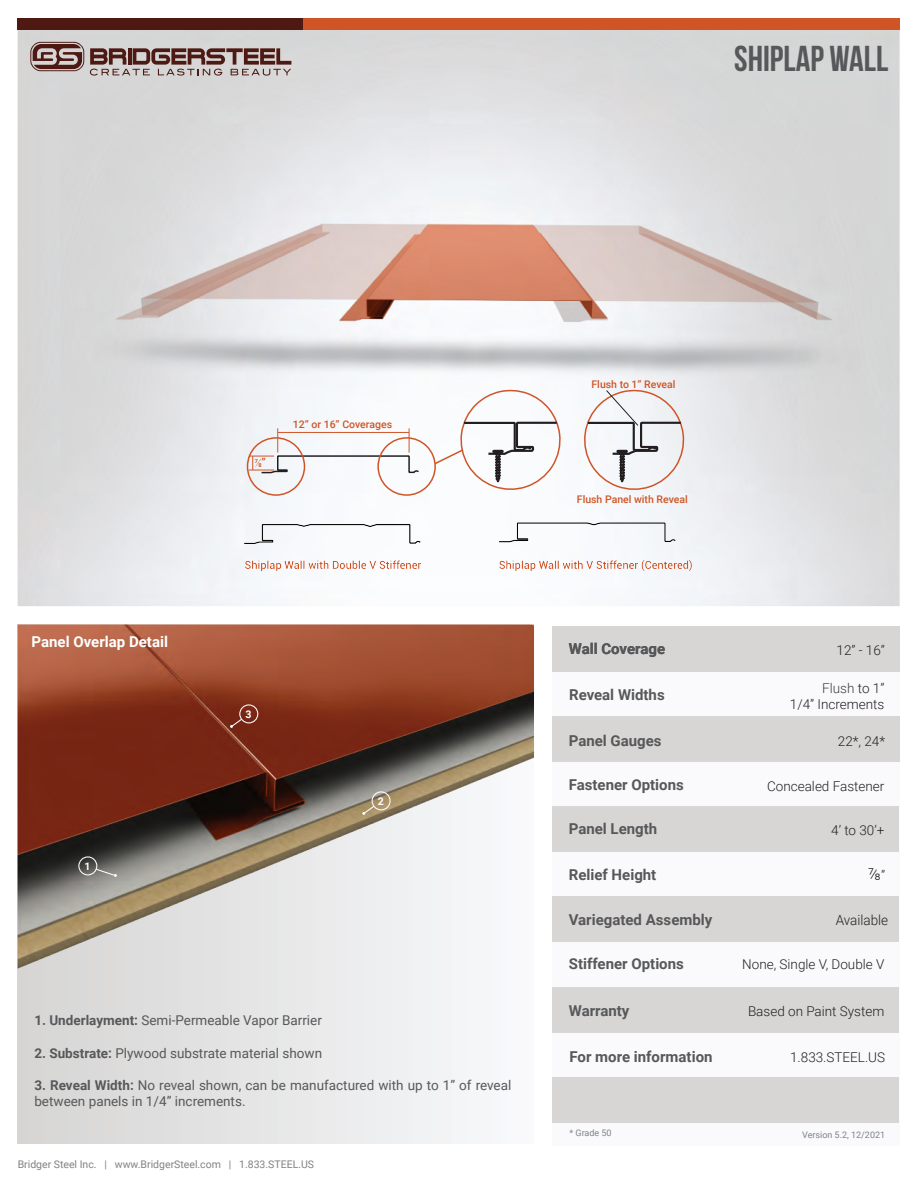
<style>
.page{position:relative;width:918px;height:1188px;background:#fff}
.page>*{position:absolute;margin:0;border:0;box-sizing:border-box;transform-origin:0 0}
.t1{font:36px "Bebas Neue";color:#57585a}
.t2{font:300 16.5px "Roboto";color:#231f20}
.t3{font:700 15px "Roboto";color:#57585a}
.t4{font:700 15px "Roboto";color:#fff}
.t5{font:300 13.95px "Roboto";color:#231f20;scale:.96 1}
.t6{font:13.5px/16.2px "Roboto";color:#57585a}
.t7{font:300 13.5px/16.2px "Roboto";color:#231f20;text-align:right}
.t8{font:10.5px "Roboto";color:#808285}
.t9{font:500 10.5px "Roboto";color:#cf5527}
.t10{font:700 10.5px "Roboto";color:#fff}
.t11{font:9px "Roboto";color:#808285}
.t12{font:700 5.4px "Roboto";color:#cf5527}
.s1{font-weight:500;font-size:10.95px}
.s2{font-weight:700}
.s3{color:#3e3e3f}
.s4{font-size:13.5px}
</style>
<div class="page">
<img style="left:17px;top:18px;width:883px;height:744px">
<div style="left:18px;top:624px;width:516px;height:520px;background:linear-gradient(to right,#d6d4d3,#f9fafc)"></div>
<div style="left:18px;top:19px;width:317px;height:11px;background:#4e1912"></div>
<div style="left:303px;top:19px;width:596px;height:11px;background:#cf5527"></div>
<svg style="left:30px;top:42px;width:54px;height:29px;background:#8d716e"></svg>
<svg style="left:90px;top:48px;width:201px;height:28px;background:#9c8582"></svg>
<img style="left:17px;top:516px;width:625px;height:615px">
<div style="left:372px;top:791px;width:19px;height:19px;border:1px solid #fff;border-radius:50%"></div>
<svg style="left:362px;top:805px;width:13px;height:10px"></svg>
<div style="left:78px;top:856px;width:19px;height:19px;border:1px solid #fff;border-radius:50%"></div>
<svg style="left:95px;top:868px;width:22px;height:9px"></svg>
<div style="left:552px;top:626px;width:347px;height:520px;background:#fafafd"></div>
<div style="left:552px;top:626px;width:347px;height:45px;background:#d7d6d5"></div>
<div style="left:552px;top:716px;width:347px;height:46px;background:#d7d6d5"></div>
<div style="left:552px;top:807px;width:347px;height:45px;background:#d7d6d5"></div>
<div style="left:553px;top:897px;width:346px;height:45px;background:#d7d6d5"></div>
<div style="left:552px;top:987px;width:347px;height:45px;background:#d7d6d5"></div>
<div style="left:553px;top:1077px;width:346px;height:45px;background:#d7d6d5"></div>
<img style="left:230px;top:507px;width:462px;height:64px">
<div style="left:239px;top:704px;width:19px;height:19px;border:1px solid #fff;border-radius:50%"></div>
<svg style="left:230px;top:718px;width:13px;height:10px"></svg>
<svg style="left:584px;top:388px;width:101px;height:104px"></svg>
<svg style="left:246px;top:388px;width:315px;height:109px"></svg>
<h1 class="t1" style="left:734px;top:39px;width:156px">SHIPLAP WALL</h1>
<p class="t4" style="left:32px;top:631px;width:138px">Panel Overlap Detail</p>
<p class="t10" style="left:85px;top:859px;width:8px">1</p>
<p class="t12" style="left:255px;top:457px;width:5px">7</p>
<p class="t12" style="left:258px;top:461px;width:9px">8<span class="s1">”</span></p>
<p class="t9" style="left:293px;top:416px;width:101px">12” or 16” Coverages</p>
<p class="t10" style="left:246px;top:707px;width:8px">3</p>
<p class="t10" style="left:378px;top:794px;width:8px">2</p>
<p class="t6" style="left:34px;top:1012px;width:289px"><span class="s2">1. Underlayment:</span> Semi-Permeable Vapor Barrier</p>
<p class="t6" style="left:34px;top:1044px;width:289px"><span class="s2">2. Substrate:</span> Plywood substrate material shown</p>
<p class="t6" style="left:34px;top:1077px;width:479px"><span class="s2">3. Reveal Width:</span> No reveal shown, can be manufactured with up to 1” of reveal between panels in 1/4” increments.</p>
<p class="t8" style="left:18px;top:1157px;width:298px">Bridger Steel Inc. | www.BridgerSteel.com | 1.833.STEEL.US</p>
<p class="t9" style="left:592px;top:377px;width:85px">Flush to 1” Reveal</p>
<p class="t9" style="left:577px;top:492px;width:112px">Flush Panel with Reveal</p>
<p class="t3" style="left:569px;top:638px;width:98px">Wall Coverage</p>
<p class="t7" style="left:837px;top:642px;width:50px">12” - 16”</p>
<p class="t3" style="left:569px;top:685px;width:97px">Reveal Widths</p>
<p class="t3" style="left:569px;top:731px;width:94px">Panel Gauges</p>
<p class="t3" style="left:569px;top:774px;width:117px">Fastener Options</p>
<p class="t3" style="left:569px;top:818px;width:90px">Panel Length</p>
<p class="t3" style="left:569px;top:864px;width:89px">Relief Height</p>
<p class="t3" style="left:569px;top:909px;width:145px">Variegated Assembly</p>
<p class="t7" style="left:790px;top:680px;width:96px"><span class="s3">Flush</span> to 1”<br>1/4” Increments</p>
<p class="t7" style="left:838px;top:733px;width:49px">22*, 24*</p>
<p class="t7" style="left:767px;top:778px;width:119px">Concealed Fastener</p>
<p class="t7" style="left:831px;top:821px;width:55px">4’ to 30’+</p>
<p class="t2" style="left:868px;top:862px;width:19px">⅞<span class="s4">”</span></p>
<p class="t5" style="left:836px;top:911px;width:56px">Available</p>
<p class="t3" style="left:569px;top:953px;width:117px">Stiffener Options</p>
<p class="t7" style="left:742px;top:955px;width:144px">None, Single V, Double V</p>
<p class="t3" style="left:569px;top:1000px;width:62px">Warranty</p>
<p class="t7" style="left:748px;top:1003px;width:138px">Based on Paint System</p>
<p class="t3" style="left:569px;top:1046px;width:145px">For more information</p>
<p class="t7" style="left:790px;top:1049px;width:96px">1.833.STEEL.US</p>
<p class="t11" style="left:569px;top:1127px;width:44px">* Grade 50</p>
<p class="t11" style="left:802px;top:1128px;width:85px">Version 5.2, 12/2021</p>
</div>
